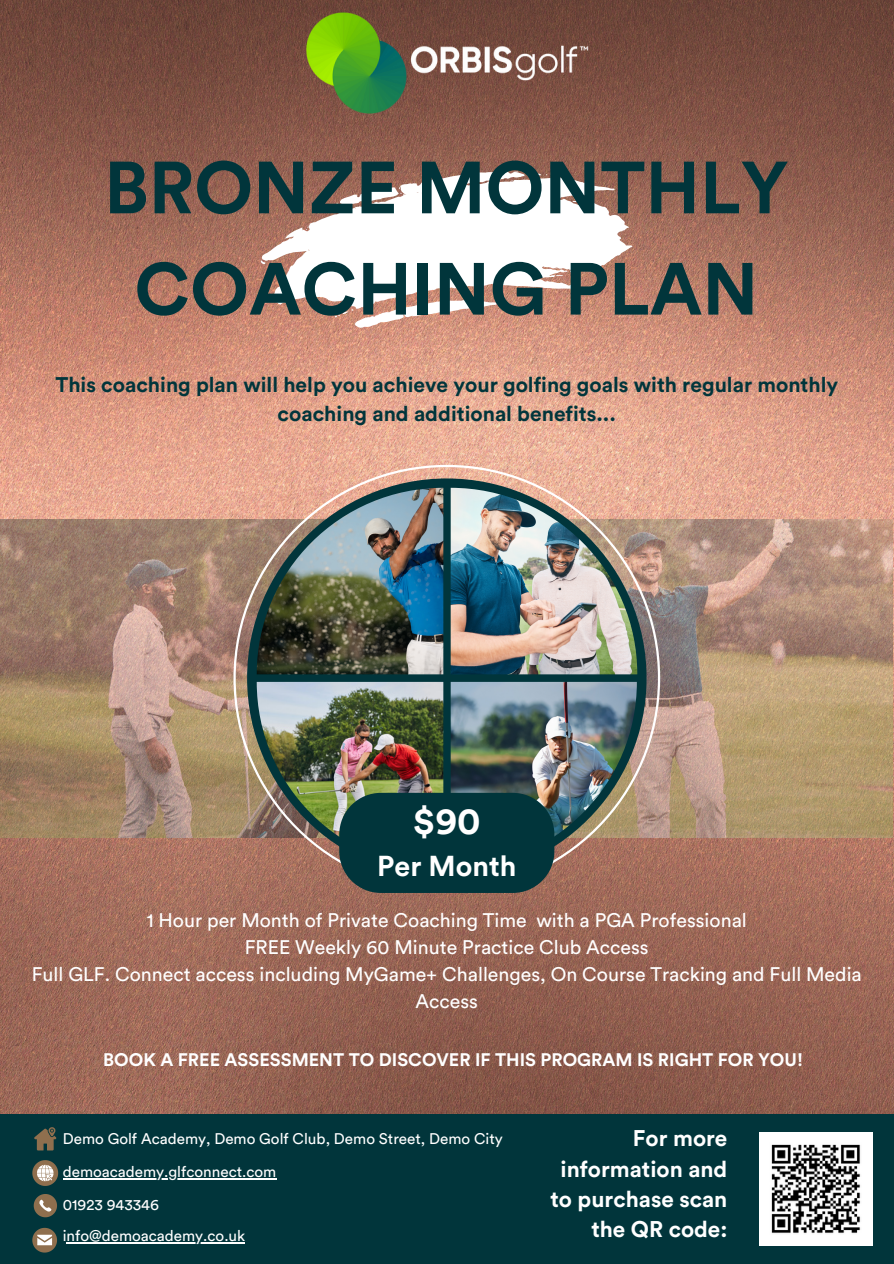
<style>
.page{position:relative;width:894px;height:1264px;background:#fff}
.page>*{position:absolute;margin:0;border:0;box-sizing:border-box;transform-origin:0 0}
.t1{font:700 72.9px "Circular Std";color:#01353b}
.t2{font:700 37.5px "Circular Std";color:#fff}
.t3{font:700 28.5px "Circular Std";color:#fff}
.t4{font:700 22.5px/30.3px "Circular Std";color:#fff;text-align:right}
.t5{font:21px/29.2px "Circular Std Bold";color:#01353b;text-align:center}
.t6{font:19.5px/27px "Circular Std";color:#fff;text-align:center}
.t7{font:700 18px "Circular Std";color:#fff}
.t8{font:15.3px "Circular Std";color:#fff}
</style>
<div class="page">
<img style="left:0;top:0;width:893px;height:1114px">
<div style="left:0;top:1114px;width:893px;height:149px;background:#01353b"></div>
<img style="left:759px;top:1132px;width:112px;height:112px">
<svg style="left:34px;top:1194px;width:23px;height:23px"></svg>
<svg style="left:32px;top:1227px;width:25px;height:25px"></svg>
<svg style="left:34px;top:1127px;width:22px;height:23px"></svg>
<svg style="left:32px;top:1160px;width:26px;height:25px"></svg>
<hr style="left:67px;top:1241px;width:178px;height:2px;background:#fff">
<hr style="left:63px;top:1178px;width:213px;height:1px;background:#fff">
<svg style="left:261px;top:171px;width:371px;height:138px"></svg>
<svg style="left:585px;top:288px;width:7px;height:2px"></svg>
<svg style="left:334px;top:300px;width:172px;height:28px"></svg>
<svg style="left:583px;top:194px;width:8px;height:8px"></svg>
<svg style="left:527px;top:173px;width:20px;height:3px"></svg>
<svg style="left:336px;top:187px;width:66px;height:18px"></svg>
<svg style="left:555px;top:267px;width:7px;height:9px"></svg>
<svg style="left:306px;top:225px;width:3px;height:5px"></svg>
<img style="left:0;top:519px;width:892px;height:318px">
<img style="left:233px;top:465px;width:427px;height:426px">
<div style="left:247px;top:478px;width:399px;height:399px;background:#01353b;border-radius:50%"></div>
<img style="left:257px;top:682px;width:186px;height:186px">
<img style="left:257px;top:488px;width:186px;height:186px">
<img style="left:450px;top:488px;width:187px;height:186px">
<img style="left:450px;top:682px;width:186px;height:186px">
<svg style="left:339px;top:792px;width:215px;height:101px"></svg>
<img style="left:293px;top:0;width:307px;height:126px">
<p class="t1" style="left:104px;top:154px;width:685px">BRONZE MONTHLY</p>
<p class="t1" style="left:134px;top:255px;width:625px">COACHING PLAN</p>
<p class="t5" style="left:55px;top:371px;width:784px">This coaching plan will help you achieve your golfing goals with regular monthly coaching and additional benefits...</p>
<p class="t2" style="left:413px;top:803px;width:69px">$90</p>
<p class="t3" style="left:377px;top:852px;width:140px">Per Month</p>
<p class="t6" style="left:147px;top:907px;width:601px">1 Hour per Month of Private Coaching Time with a PGA Professional</p>
<p class="t6" style="left:245px;top:934px;width:405px">FREE Weekly 60 Minute Practice Club Access</p>
<p class="t6" style="left:32px;top:961px;width:831px">Full GLF. Connect access including MyGame+ Challenges, On Course Tracking and Full Media<br>Access</p>
<p class="t7" style="left:103px;top:1051px;width:701px">BOOK A FREE ASSESSMENT TO DISCOVER IF THIS PROGRAM IS RIGHT FOR YOU!</p>
<p class="t8" style="left:63px;top:1131px;width:441px">Demo Golf Academy, Demo Golf Club, Demo Street, Demo City</p>
<p class="t8" style="left:63px;top:1164px;width:215px">demoacademy.glfconnect.com</p>
<p class="t8" style="left:63px;top:1197px;width:98px">01923 943346</p>
<p class="t8" style="left:63px;top:1228px;width:184px">info@demoacademy.co.uk</p>
<p class="t4" style="left:550px;top:1124px;width:178px">For more information and to purchase scan the QR code:</p>
</div>
